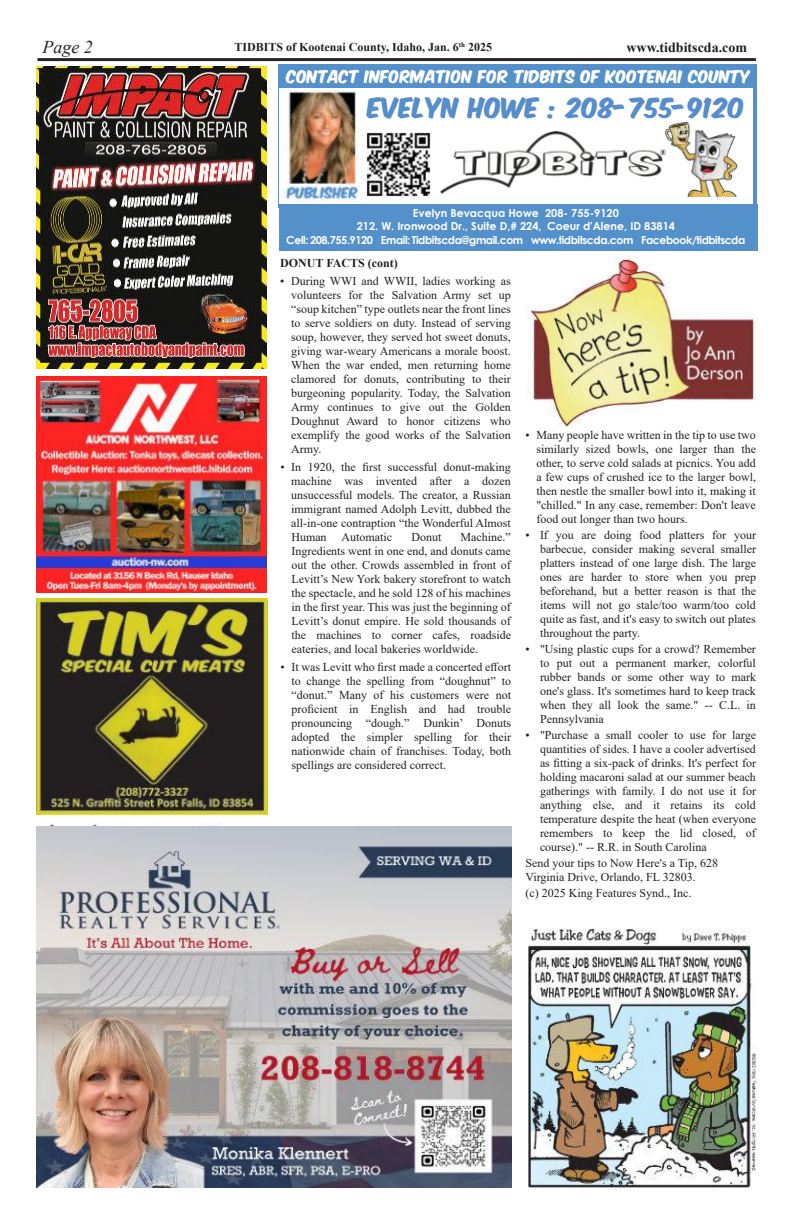
<style>
.page{position:relative;width:792px;height:1224px;background:#fff}
.page>*{position:absolute;margin:0;border:0;box-sizing:border-box;transform-origin:0 0}
.t1{font:24px "Komika Axis";letter-spacing:.015em;color:#578dca}
.t2{font:italic 18px "Times New Roman";color:#231f20}
.t3{font:15px "Komika Axis";letter-spacing:.015em;color:#fff}
.t4{font:700 14px "Times New Roman";color:#231f20}
.t5{font:12px/14px "Times New Roman";color:#231f20;text-align:justify}
.t6{font:700 12px "Times New Roman";color:#231f20}
.t7{font:700 11px/13.6px "Century Gothic";letter-spacing:-.04em;color:#fff;text-align:center}
</style>
<div class="page">
<hr style="left:38px;top:58px;width:718px;height:3px;background:#282624">
<div style="left:279px;top:204px;width:478px;height:47px;background:#5490ca"></div>
<div style="left:278px;top:64px;width:479px;height:144px;background:#5490ca"></div>
<div style="left:279px;top:89px;width:474px;height:18px;background:#fff"></div>
<div style="left:341px;top:133px;width:323px;height:70px;background:#fff"></div>
<img style="left:279px;top:91px;width:81px;height:112px">
<div style="left:360px;top:96px;width:384px;height:40px;background:#fff"></div>
<div style="left:646px;top:89px;width:107px;height:115px;background:#fff"></div>
<img style="left:525px;top:256px;width:231px;height:171px">
<img style="left:36px;top:67px;width:230px;height:302px">
<img style="left:367px;top:132px;width:64px;height:64px">
<img style="left:666px;top:123px;width:72px;height:73px">
<img style="left:37px;top:598px;width:230px;height:216px">
<img style="left:441px;top:132px;width:225px;height:61px">
<img style="left:47px;top:823px;width:213px;height:4px">
<img style="left:36px;top:827px;width:475px;height:361px">
<img style="left:529px;top:928px;width:227px;height:260px">
<img style="left:36px;top:376px;width:230px;height:216px">
<h2 class="t2" style="left:42px;top:40px;width:52px">Page 2</h2>
<p class="t6" style="left:235px;top:43px;width:259px">TIDBITS of Kootenai County, Idaho, Jan. 6<sup>th</sup> 2025</p>
<p class="t4" style="left:627px;top:43px;width:122px">www.tidbitscda.com</p>
<p class="t3" style="left:287px;top:69px;width:465px">CONTACT INFORMATION FOR TIDBITS OF KOOTENAI COUNTY</p>
<h1 class="t1" style="left:368px;top:96px;width:379px">EVELYN HOWE : 208-755-9120</h1>
<p class="t7" style="left:286px;top:207px;width:461px">Evelyn Bevacqua Howe 208- 755-9120<br>212. W. Ironwood Dr., Suite D,# 224, Coeur d'Alene, ID 83814<br>Cell: 208.755.9120 Email: Tidbitscda@gmail.com www.tidbitscda.com Facebook/tidbitscda</p>
<p class="t6" style="left:280px;top:259px;width:119px">DONUT FACTS (cont)</p>
<p class="t5" style="left:291px;top:275px;width:221px;text-indent:-11px">• During WWI and WWII, ladies working as volunteers for the Salvation Army set up “soup kitchen” type outlets near the front lines to serve soldiers on duty. Instead of serving soup, however, they served hot sweet donuts, giving war-weary Americans a morale boost.<br>When the war ended, men returning home clamored for donuts, contributing to their burgeoning popularity. Today, the Salvation Army continues to give out the Golden Doughnut Award to honor citizens who exemplify the good works of the Salvation Army.</p>
<p class="t5" style="left:291px;top:461px;width:221px;text-indent:-11px">• In 1920, the first successful donut-making machine was invented after a dozen unsuccessful models. The creator, a Russian immigrant named Adolph Levitt, dubbed the all-in-one contraption “the Wonderful Almost Human Automatic</p>
<p class="t5" style="left:291px;top:531px;width:221px;text-indent:169px">Machine.” Ingredients went in one end, and donuts came out the other. Crowds assembled in front of Levitt’s New York bakery storefront to watch the spectacle, and he sold 128 of his machines in the first year. This was just the beginning of Levitt’s donut empire. He sold thousands of the machines to corner cafes, roadside eateries, and local bakeries worldwide.</p>
<p class="t5" style="left:291px;top:661px;width:221px;text-indent:-11px">• It was Levitt who first made a concerted effort to change the spelling from “doughnut” to “donut.” Many of his customers were not proficient in English and had trouble pronouncing “dough.” Dunkin’ Donuts adopted the simpler spelling for their nationwide chain of franchises. Today, both spellings are considered correct.</p>
<p class="t5" style="left:411px;top:531px;width:31px">Donut</p>
<p class="t5" style="left:536px;top:429px;width:221px;text-indent:-11px">• Many people have written in the tip to use two similarly sized bowls, one larger than the other, to serve cold salads at picnics. You add a few cups of crushed ice to the larger bowl, then nestle the smaller bowl into it, making it "chilled." In any case, remember: Don't leave food out longer than two hours.</p>
<p class="t5" style="left:540px;top:529px;width:218px;text-indent:-14px">• If you are doing food platters for your barbecue, consider making several smaller platters instead of one large dish. The large ones are harder to store when you prep beforehand, but a better reason is that the items will not go stale/too warm/too cold quite as fast, and it's easy to switch out plates throughout the party.</p>
<p class="t5" style="left:540px;top:643px;width:218px;text-indent:-14px">• "Using plastic cups for a crowd? Remember to put out a permanent marker, colorful rubber bands or some other way to mark one's glass. It's sometimes hard to keep track when they all look the same." -- C.L. in Pennsylvania</p>
<p class="t5" style="left:540px;top:729px;width:218px;text-indent:-14px">• "Purchase a small cooler to use for large quantities of sides. I have a cooler advertised as fitting a six-pack of drinks. It's perfect for holding macaroni salad at our summer beach gatherings with family. I do not use it for anything else, and it retains its cold temperature despite the heat (when everyone remembers to keep the lid closed, of course)." -- R.R. in South Carolina</p>
<p class="t5" style="left:526px;top:857px;width:194px">Send your tips to Now Here's a Tip, 628<br>Virginia Drive, Orlando, FL 32803.</p>
<p class="t5" style="left:526px;top:887px;width:167px">(c) 2025 King Features Synd., Inc.</p>
</div>
